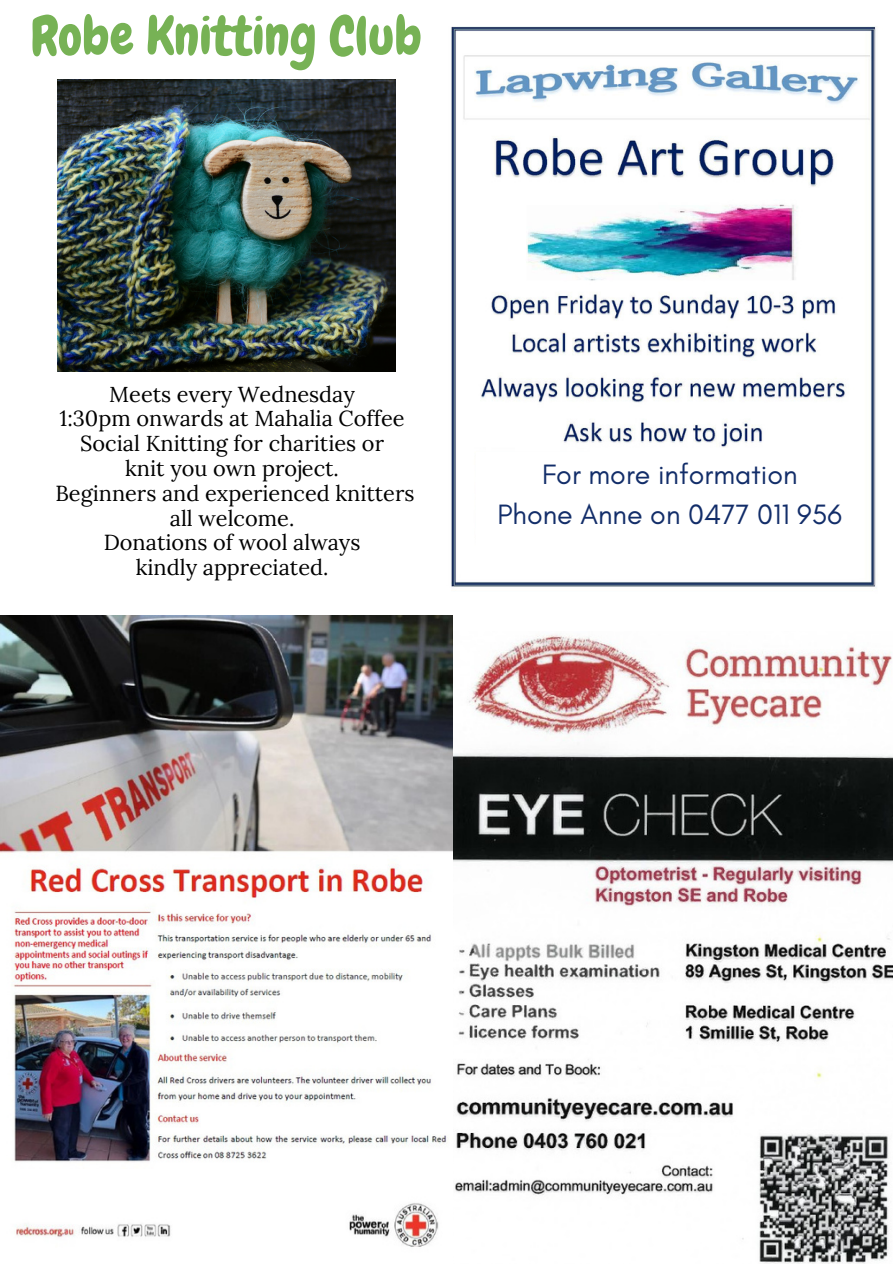
<style>
.page{position:relative;width:893px;height:1264px;background:#fff}
.page>*{position:absolute;margin:0;border:0;box-sizing:border-box;transform-origin:0 0}
.t1{font:53.4px "Chewy";color:#77b255}
.t2{font:28.5px/39.3px "Glacial Indifference";color:#122d69;text-align:center}
.t3{font:21.75px/24.8px "Lora";color:#000;text-align:center}
</style>
<div class="page">
<img style="left:0;top:615px;width:452px;height:632px">
<img style="left:453px;top:635px;width:439px;height:628px">
<img style="left:451px;top:26px;width:426px;height:563px">
<div style="left:476px;top:452px;width:386px;height:117px;background:#fff"></div>
<img style="left:57px;top:79px;width:338px;height:293px">
<h1 class="t1" style="left:31px;top:2px;width:393px">Robe Knitting Club</h1>
<p class="t3" style="left:55px;top:381px;width:360px">Meets every Wednesday<br>1:30pm onwards at Mahalia Coffee<br>Social Knitting for charities or<br>knit you own project.<br>Beginners and experienced knitters all welcome.<br>Donations of wool always<br>kindly appreciated.</p>
<h2 class="t2" style="left:497px;top:455px;width:346px">For more information<br>Phone Anne on 0477 011 956</h2>
</div>
